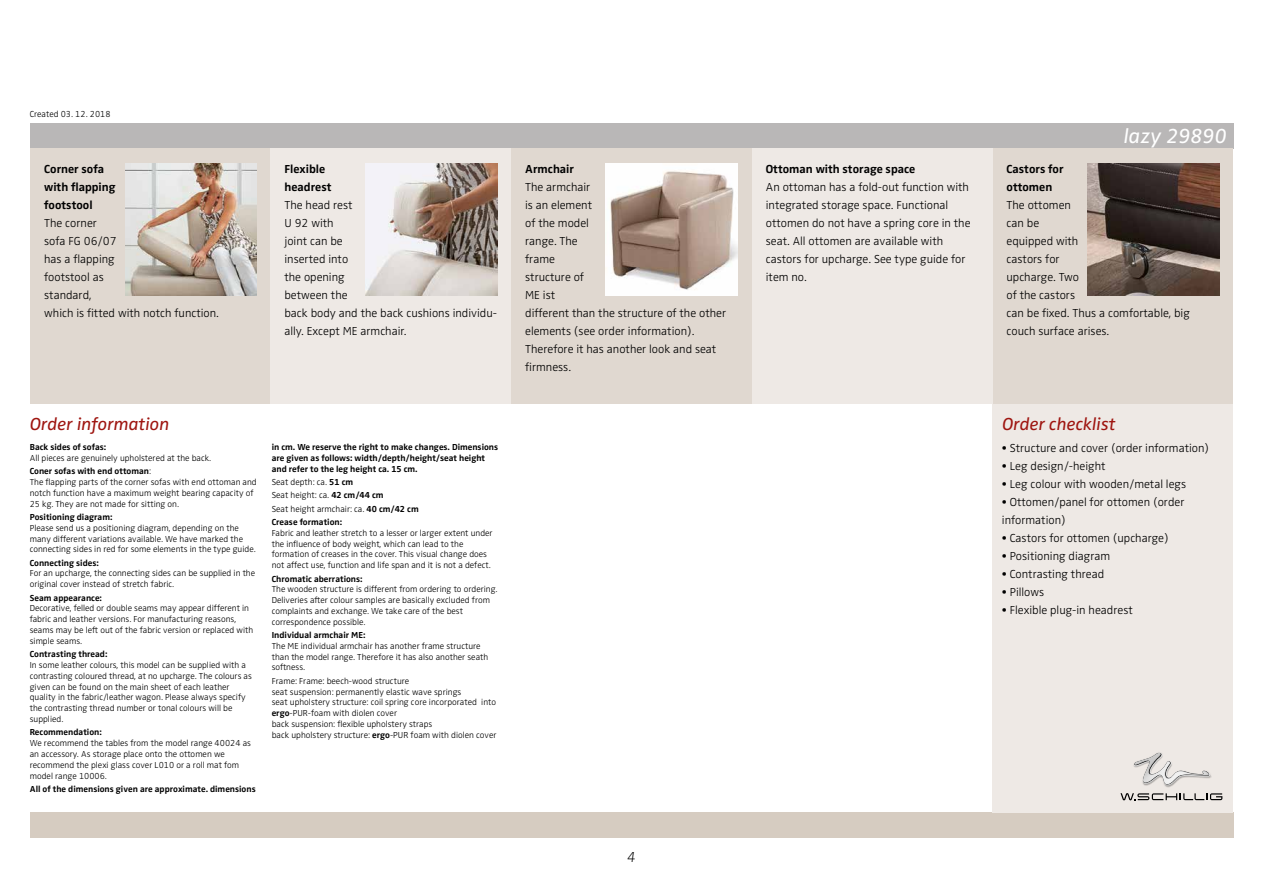
<style>
.page{position:relative;width:1263px;height:893px;background:#fff}
.page>*{position:absolute;margin:0;border:0;box-sizing:border-box;transform-origin:0 0}
.t1{font:italic 21px "Zwo Pro";color:#fff}
.t2{font:italic 18px "Zwo Pro";color:#9e1510}
.t3{font:italic 300 expanded 15px "Zwo Pro";color:#000}
.t4{font:300 12px/18px "Zwo Pro";color:#000}
.t5{font:700 12px/18px "Zwo Pro";color:#000}
.t6{font:300 9px/10.8px "Zwo Pro";color:#000}
.t7{font:700 9px/10.8px "Zwo Pro";color:#000}
.s1{font-weight:700}
</style>
<div class="page">
<div style="left:30px;top:123px;width:1203px;height:26px;background:#b9b7b7"></div>
<div style="left:30px;top:812px;width:1203px;height:26px;background:#d6ccc1"></div>
<div style="left:30px;top:149px;width:240px;height:255px;background:#e0d8d0"></div>
<div style="left:992px;top:404px;width:241px;height:408px;background:#eee9e5"></div>
<div style="left:992px;top:149px;width:241px;height:255px;background:#e0d8d0"></div>
<div style="left:752px;top:149px;width:240px;height:255px;background:#eee9e5"></div>
<div style="left:511px;top:149px;width:241px;height:255px;background:#e0d8d0"></div>
<div style="left:270px;top:149px;width:241px;height:255px;background:#eee9e5"></div>
<img style="left:125px;top:164px;width:132px;height:132px">
<img style="left:365px;top:164px;width:132px;height:132px">
<img style="left:606px;top:164px;width:132px;height:132px">
<img style="left:1087px;top:164px;width:132px;height:132px">
<img style="left:1144px;top:776px;width:68px;height:12px">
<svg style="left:1133px;top:752px;width:78px;height:33px"></svg>
<img style="left:1134px;top:753px;width:75px;height:31px">
<svg style="left:1120px;top:793px;width:102px;height:7px"></svg>
<p class="t6" style="left:30px;top:109px;width:82px">Created 03. 12. 2018</p>
<h3 class="t5" style="left:44px;top:160px;width:73px">Corner sofa with flapping footstool</h3>
<h3 class="t4" style="left:44px;top:214px;width:176px">The corner<br>sofa FG 06/07<br>has a flapping<br>footstool as<br>standard,<br>which is fitted with notch function.</h3>
<h3 class="t5" style="left:284px;top:160px;width:49px">Flexible headrest</h3>
<h3 class="t4" style="left:284px;top:196px;width:214px">The head rest<br>U 92 with<br>joint can be<br>inserted into<br>the opening<br>between the<br>back body and the back cushions individu&shy;ally. Except ME armchair.</h3>
<h2 class="t2" style="left:30px;top:414px;width:141px">Order information</h2>
<p class="t7" style="left:30px;top:442px;width:78px">Back sides of sofas:</p>
<p class="t6" style="left:30px;top:451px;width:183px;line-height:13.4px">All pieces are genuinely upholstered at the back.<br><span class="s1">Coner sofas with end ottoman</span>:</p>
<p class="t6" style="left:30px;top:477px;width:229px">The flapping parts of the corner sofas with end ottoman and notch function have a maximum weight bearing capacity of<br>25 kg. They are not made for sitting on.</p>
<p class="t7" style="left:30px;top:512px;width:84px">Positioning diagram:</p>
<p class="t6" style="left:30px;top:522px;width:227px">Please send us a positioning diagram, depending on the many different variations available. We have marked the connecting sides in red for some elements in the type guide.</p>
<p class="t7" style="left:30px;top:557px;width:71px">Connecting sides:</p>
<p class="t6" style="left:30px;top:568px;width:227px">For an upcharge, the connecting sides can be supplied in the original cover instead of stretch fabric.</p>
<p class="t7" style="left:30px;top:592px;width:74px">Seam appearance:</p>
<p class="t6" style="left:30px;top:603px;width:225px">Decorative, felled or double seams may appear different in fabric and leather versions. For manufacturing reasons, seams may be left out of the fabric version or replaced with simple seams.</p>
<p class="t7" style="left:30px;top:649px;width:79px">Contrasting thread:</p>
<p class="t6" style="left:30px;top:660px;width:224px">In some leather colours, this model can be supplied with a contrasting coloured thread, at no upcharge. The colours as given can be found on the main sheet of each leather quality in the fabric/leather wagon. Please always specify the contrasting thread number or tonal colours will be supplied.</p>
<p class="t7" style="left:30px;top:727px;width:73px">Recommendation:</p>
<p class="t6" style="left:30px;top:738px;width:223px">We recommend the tables from the model range 40024 as an accessory. As storage place onto the ottomen we recommend the plexi glass cover L010 or a roll mat fom model range 10006.</p>
<p class="t7" style="left:30px;top:784px;width:227px">All of the dimensions given are approximate. dimensions</p>
<p class="t7" style="left:272px;top:442px;width:228px">in cm. We reserve the right to make changes. Dimensions are given as follows: width/depth/height/seat height and refer to the leg height ca. 15 cm.</p>
<p class="t6" style="left:272px;top:475px;width:149px;line-height:13.4px">Seat depth: ca. <span class="s1">51 cm<br></span>Seat height: ca. <span class="s1">42 cm/44 cm<br></span>Seat height armchair: ca. <span class="s1">40 cm/42 cm<br>Crease formation:</span></p>
<p class="t6" style="left:272px;top:528px;width:222px">Fabric and leather stretch to a lesser or larger extent under the influence of body weight, which can lead to the formation of creases in the cover. This visual change does not affect use, function and life span and it is not a defect.</p>
<p class="t7" style="left:272px;top:573px;width:92px">Chromatic aberrations:</p>
<p class="t6" style="left:272px;top:584px;width:227px">The wooden structure is different from ordering to ordering.<br>Deliveries after colour samples are basically excluded from complaints and exchange. We take care of the best correspondence possible.</p>
<p class="t7" style="left:272px;top:630px;width:95px">Individual armchair ME:</p>
<p class="t6" style="left:272px;top:641px;width:218px">The ME individual armchair has another frame structure than the model range. Therefore it has also another seath softness.</p>
<p class="t6" style="left:272px;top:676px;width:226px">Frame: Frame: beech-wood structure<br>seat suspension: permanently elastic wave springs<br>seat upholstery structure: coil spring core incorporated into <span class="s1">ergo</span>-PUR-foam with diolen cover<br>back suspension: flexible upholstery straps<br>back upholstery structure: <span class="s1">ergo</span>-PUR foam with diolen cover</p>
<h3 class="t5" style="left:525px;top:160px;width:50px">Armchair</h3>
<h3 class="t4" style="left:525px;top:178px;width:202px">The armchair<br>is an element<br>of the model<br>range. The<br>frame<br>structure of<br>ME ist<br>different than the structure of the other elements (see order information).<br>Therefore it has another look and seat firmness.</h3>
<h3 class="t3" style="left:627px;top:848px;width:10px">4</h3>
<h3 class="t5" style="left:766px;top:160px;width:151px">Ottoman with storage space</h3>
<h3 class="t4" style="left:766px;top:178px;width:206px">An ottoman has a fold-out function with integrated storage space. Functional ottomen do not have a spring core in the seat. All ottomen are available with castors for upcharge. See type guide for item no.</h3>
<h1 class="t1" style="left:1124px;top:124px;width:104px">lazy 29890</h1>
<h3 class="t5" style="left:1006px;top:160px;width:59px">Castors for ottomen</h3>
<h3 class="t4" style="left:1006px;top:196px;width:185px">The ottomen<br>can be<br>equipped with<br>castors for<br>upcharge. Two<br>of the castors<br>can be fixed. Thus a comfortable, big couch surface arises.</h3>
<h2 class="t2" style="left:1002px;top:414px;width:115px">Order checklist</h2>
<h3 class="t4" style="left:1002px;top:440px;width:209px">• Structure and cover (order information)</h3>
<h3 class="t4" style="left:1002px;top:458px;width:105px">• Leg design/-height</h3>
<h3 class="t4" style="left:1002px;top:476px;width:186px">• Leg colour with wooden/metal legs</h3>
<h3 class="t4" style="left:1002px;top:494px;width:184px">• Ottomen/panel for ottomen (order information)</h3>
<h3 class="t4" style="left:1002px;top:530px;width:168px">• Castors for ottomen (upcharge)</h3>
<h3 class="t4" style="left:1002px;top:548px;width:110px">• Positioning diagram</h3>
<h3 class="t4" style="left:1002px;top:566px;width:104px">• Contrasting thread</h3>
<h3 class="t4" style="left:1002px;top:584px;width:44px">• Pillows</h3>
<h3 class="t4" style="left:1002px;top:602px;width:132px">• Flexible plug-in headrest</h3>
</div>
